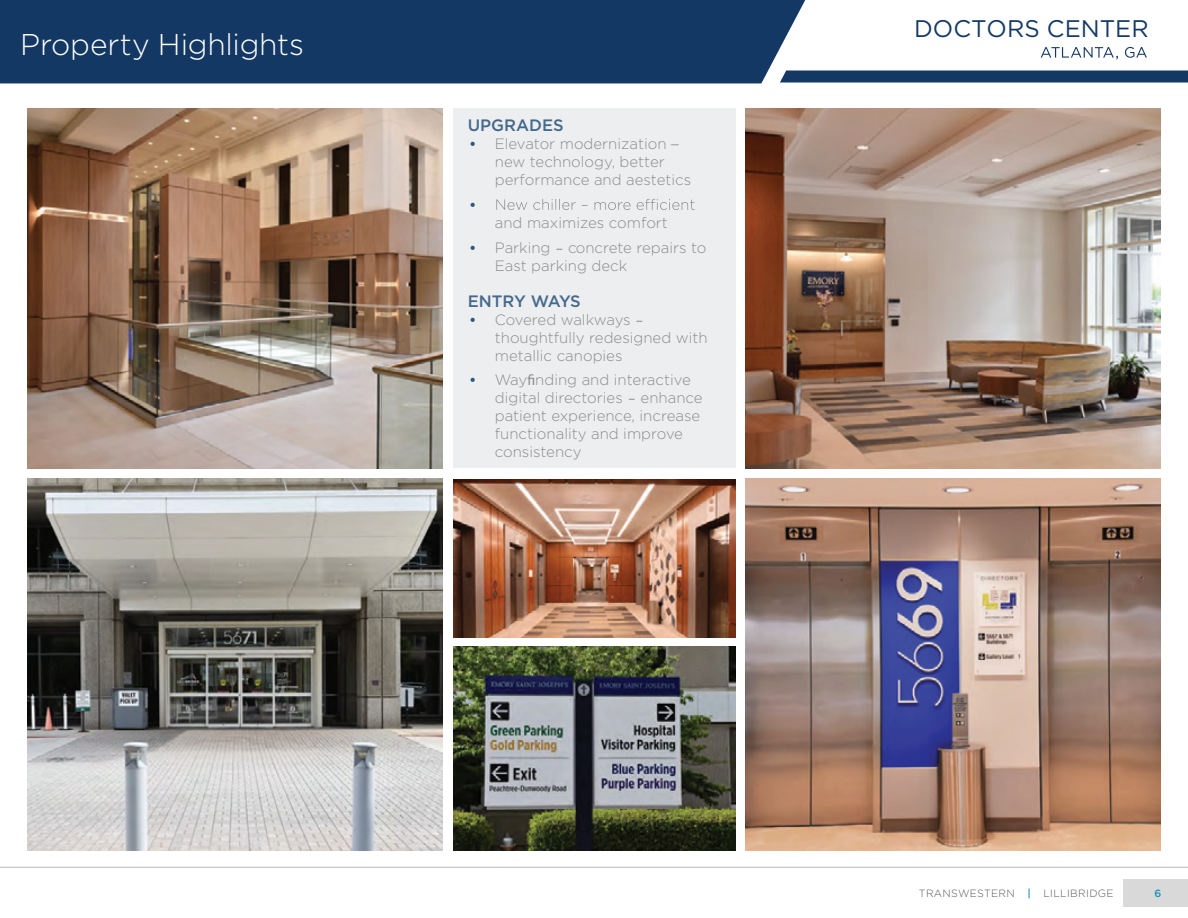
<style>
.page{position:relative;width:1188px;height:918px;background:#fff}
.page>*{position:absolute;margin:0;border:0;box-sizing:border-box;transform-origin:0 0}
.t1{font:300 30px "Gotham";letter-spacing:-.005em;color:#fff}
.t2{font:24px "Gotham";color:#143963}
.t3{font:300 24px "Gotham";color:#133863}
.t4{font:500 16.5px "Gotham";letter-spacing:-.025em;color:#44698d}
.t5{font:500 16.5px "Gotham";color:#44698d}
.t6{font:300 15px/18px "Gotham";color:#8b8d8c}
.t7{font:15px "Franklin Gothic";color:#2b5a81}
.t8{font:300 10.5px "Gotham";letter-spacing:.025em;color:#57585a}
.t9{font:500 10.5px "Gotham";color:#1b92b3}
.s1{font-family:"Franklin Gothic";font-weight:400;color:#2b5a81}
.s2{font-family:"Frutiger LT Std";font-stretch:condensed}
.s3{font-family:"Franklin Gothic";font-weight:400}
.s4{font-family:"Myriad Pro";font-weight:400}
.s5{font-weight:500;color:#1b92b3}
</style>
<div class="page">
<div style="left:1123px;top:879px;width:65px;height:28px;background:#d8d9d8"></div>
<hr style="left:0;top:867px;width:1188px;height:1px;background:#b8b8ba">
<div style="left:0;top:0;width:805px;height:83px;background:#133863"></div>
<svg style="left:780px;top:70px;width:408px;height:12px;background:#1e416a"></svg>
<svg style="left:1041px;top:47px;width:106px;height:12px"></svg>
<div style="left:453px;top:108px;width:282px;height:360px;background:#edeeef"></div>
<img style="left:27px;top:478px;width:416px;height:372px">
<img style="left:745px;top:478px;width:416px;height:372px">
<img style="left:27px;top:108px;width:416px;height:360px">
<svg style="left:496px;top:199px;width:199px;height:11px"></svg>
<img style="left:745px;top:108px;width:416px;height:360px">
<img style="left:453px;top:479px;width:283px;height:158px">
<img style="left:453px;top:647px;width:282px;height:203px">
<p class="t1" style="left:20px;top:28px;width:285px">Property Highlights</p>
<p class="t5" style="left:468px;top:114px;width:97px">UPGRADES</p>
<p class="t6" style="left:495px;top:135px;width:198px;text-indent:-27px"><span class="s1">•</span> Elevator modernization <span class="s2">– </span>new technology, better performance and aestetics</p>
<p class="t7" style="left:468px;top:196px;width:12px">•</p>
<p class="t6" style="left:495px;top:213px;width:175px">and maximizes comfort</p>
<p class="t6" style="left:495px;top:238px;width:213px;text-indent:-27px"><span class="s1">•</span> Parking <span class="s3">–</span> concrete repairs to<br>East parking deck</p>
<p class="t4" style="left:468px;top:290px;width:115px">ENTRY WAYS</p>
<p class="t6" style="left:495px;top:310px;width:214px;text-indent:-27px"><span class="s1">•</span> Covered walkways <span class="s3">– </span>thoughtfully redesigned with metallic canopies</p>
<p class="t6" style="left:495px;top:371px;width:209px;text-indent:-27px"><span class="s1">•</span> Way<span class="s4">fi</span>nding and interactive digital directories <span class="s3">–</span> enhance patient experience, increase functionality and improve consistency</p>
<p class="t3" style="left:909px;top:16px;width:117px">DOCTOR<span class="s2">’</span></p>
<p class="t2" style="left:914px;top:15px;width:236px">DOCTORS CENTER</p>
<p class="t8" style="left:919px;top:887px;width:196px">TRANSWESTERN <span class="s5">|</span> LILLIBRIDGE</p>
<p class="t9" style="left:1154px;top:886px;width:8px">6</p>
</div>
